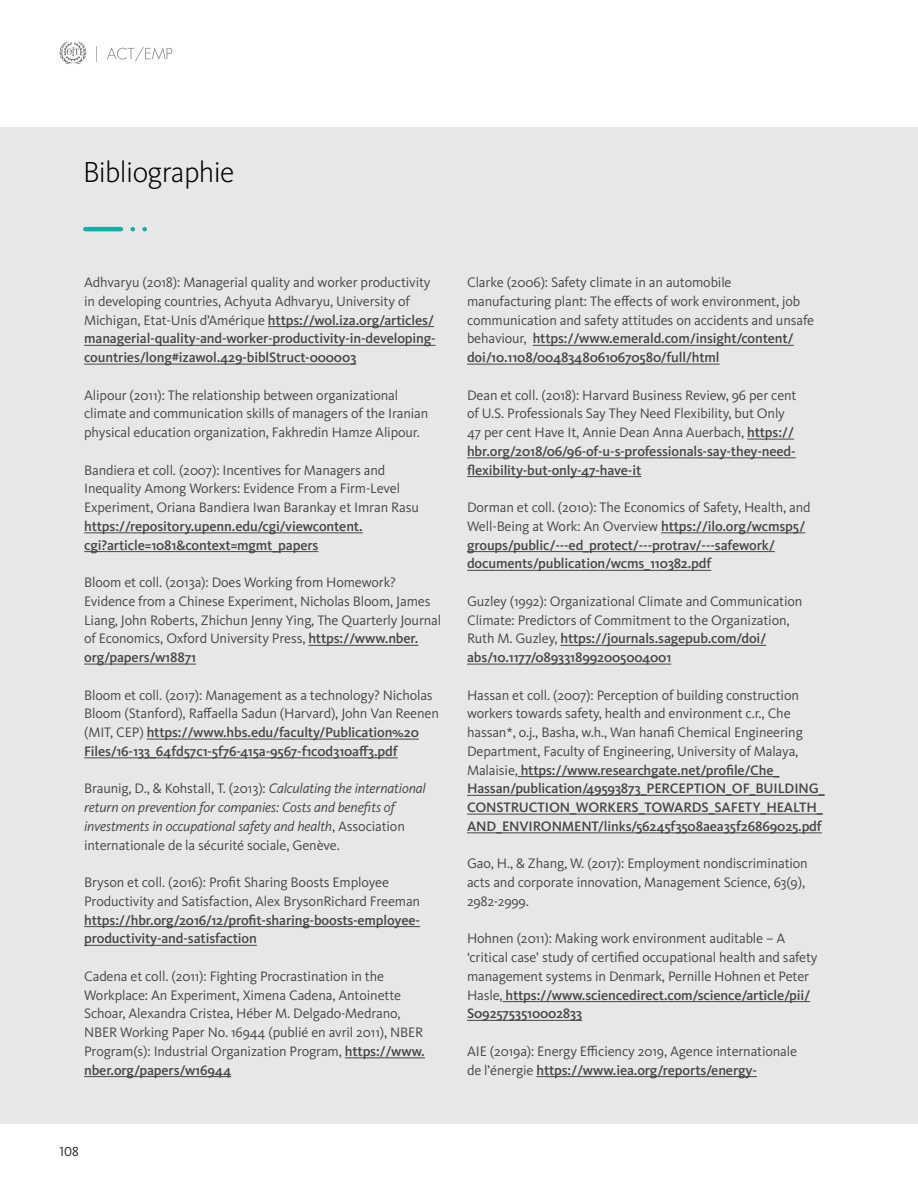
<style>
.page{position:relative;width:918px;height:1188px;background:#fff}
.page>*{position:absolute;margin:0;border:0;box-sizing:border-box;transform-origin:0 0}
.t1{font:300 30px "Kievit OT";letter-spacing:-.02em;color:#000}
.t2{font:14.25px/18.8px "Kievit OT";letter-spacing:-.01em;color:#454647}
.t3{font:500 14.25px/18.8px "Kievit OT";letter-spacing:-.01em;color:#454647}
.t4{font:italic 14.25px/18.8px "Kievit OT";letter-spacing:-.01em;color:#454647}
.t5{font:13.5px "Kievit OT";color:#20232b}
.s1{font-weight:500}
.s2{font-style:normal}
.s3{font-weight:400}
</style>
<div class="page">
<div style="left:0;top:128px;width:918px;height:996px;background:#e6e7e9"></div>
<hr style="left:268px;top:326px;width:166px;height:1px;background:#454647">
<hr style="left:84px;top:345px;width:352px;height:1px;background:#454647">
<hr style="left:84px;top:364px;width:272px;height:1px;background:#454647">
<hr style="left:84px;top:533px;width:279px;height:1px;background:#454647">
<hr style="left:84px;top:551px;width:234px;height:1px;background:#454647">
<hr style="left:308px;top:645px;width:110px;height:1px;background:#454647">
<hr style="left:84px;top:664px;width:112px;height:1px;background:#454647">
<hr style="left:147px;top:739px;width:272px;height:1px;background:#454647">
<hr style="left:84px;top:758px;width:314px;height:1px;background:#454647">
<hr style="left:84px;top:926px;width:336px;height:1px;background:#454647">
<hr style="left:84px;top:945px;width:173px;height:1px;background:#454647">
<hr style="left:345px;top:1058px;width:80px;height:1px;background:#454647">
<hr style="left:84px;top:1076px;width:147px;height:1px;background:#454647">
<hr style="left:533px;top:345px;width:261px;height:1px;background:#454647">
<hr style="left:467px;top:364px;width:253px;height:1px;background:#454647">
<hr style="left:747px;top:439px;width:47px;height:1px;background:#454647">
<hr style="left:467px;top:458px;width:329px;height:1px;background:#454647">
<hr style="left:467px;top:476px;width:174px;height:1px;background:#454647">
<hr style="left:661px;top:533px;width:144px;height:1px;background:#454647">
<hr style="left:467px;top:551px;width:308px;height:1px;background:#454647">
<hr style="left:467px;top:570px;width:244px;height:1px;background:#454647">
<hr style="left:560px;top:645px;width:206px;height:1px;background:#454647">
<hr style="left:467px;top:664px;width:204px;height:1px;background:#454647">
<hr style="left:518px;top:776px;width:261px;height:1px;background:#454647">
<hr style="left:467px;top:795px;width:357px;height:1px;background:#454647">
<hr style="left:467px;top:814px;width:356px;height:1px;background:#454647">
<hr style="left:467px;top:833px;width:355px;height:1px;background:#454647">
<hr style="left:503px;top:1001px;width:307px;height:1px;background:#454647">
<hr style="left:467px;top:1020px;width:115px;height:1px;background:#454647">
<hr style="left:536px;top:1076px;width:221px;height:1px;background:#454647">
<hr style="left:85px;top:227px;width:36px;height:4px;background:#11b1a8">
<svg style="left:131px;top:227px;width:4px;height:4px"></svg>
<svg style="left:142px;top:227px;width:5px;height:4px"></svg>
<svg style="left:59px;top:42px;width:28px;height:22px"></svg>
<svg style="left:107px;top:47px;width:65px;height:14px"></svg>
<svg style="left:96px;top:46px;width:1px;height:15px"></svg>
<p class="t1" style="left:83px;top:154px;width:153px">Bibliographie</p>
<p class="t2" style="left:84px;top:273px;width:353px">Adhvaryu (2018): Managerial quality and worker productivity in developing countries, Achyuta Adhvaryu, University of Michigan, Etat-Unis d’Amérique <span class="s1">https://wol.iza.org/articles/ managerial-quality-and-worker-productivity-in-developing&shy;countries/long#izawol.429-biblStruct-000003</span></p>
<p class="t2" style="left:84px;top:385px;width:346px">Alipour (2011): The relationship between organizational climate and communication skills of managers of the Iranian physical education organization, Fakhredin Hamze Alipour.</p>
<p class="t2" style="left:84px;top:460px;width:336px">Bandiera et coll. (2007): Incentives for Managers and<br>Inequality Among Workers: Evidence From a Firm-Level<br>Experiment, Oriana Bandiera Iwan Barankay et Imran Rasu</p>
<p class="t3" style="left:84px;top:517px;width:280px">https://repository.upenn.edu/cgi/viewcontent. cgi?article=1081&amp;context=mgmt_papers</p>
<p class="t2" style="left:84px;top:573px;width:359px">Bloom et coll. (2013a): Does Working from Homework?<br>Evidence from a Chinese Experiment, Nicholas Bloom, James Liang, John Roberts, Zhichun Jenny Ying, The Quarterly Journal of Economics, Oxford University Press, <span class="s1">https://www.nber. org/papers/w18871</span></p>
<p class="t2" style="left:84px;top:685px;width:356px">Bloom et coll. (2017): Management as a technology? Nicholas Bloom (Stanford), Raffaella Sadun (Harvard), John Van Reenen (MIT, CEP) <span class="s1">https://www.hbs.edu/faculty/Publication%20<br>Files/16-133_64fd57c1-5f76-415a-9567-f1c0d310aff3.pdf</span></p>
<p class="t4" style="left:84px;top:779px;width:343px"><span class="s2">Braunig, D., &amp; Kohstall, T. (2013):</span> Calculating the international return on prevention for companies: Costs and benefits of investments in occupational safety and health<span class="s2">, Association internationale de la sécurité sociale, Genève.</span></p>
<p class="t2" style="left:84px;top:873px;width:338px">Bryson et coll. (2016): Profit Sharing Boosts Employee Productivity and Satisfaction, Alex BrysonRichard Freeman <span class="s1">https://hbr.org/2016/12/profit-sharing-boosts-employee&shy;productivity-and-satisfaction</span></p>
<p class="t2" style="left:84px;top:967px;width:342px">Cadena et coll. (2011): Fighting Procrastination in the Workplace: An Experiment, Ximena Cadena, Antoinette Schoar, Alexandra Cristea, Héber M. Delgado-Medrano, NBER Working Paper No. 16944 (publié en avril 2011), NBER Program(s): Industrial Organization Program, <span class="s1">https://www. nber.org/papers/w16944</span></p>
<p class="t2" style="left:467px;top:273px;width:349px">Clarke (2006): Safety climate in an automobile manufacturing plant: The effects of work environment, job communication and safety attitudes on accidents and unsafe behaviour, <span class="s1">https://www.emerald.com/insight/content/ doi/10.1108/00483480610670580/full/html</span></p>
<p class="t2" style="left:467px;top:385px;width:331px">Dean et coll. (2018): Harvard Business Review, 96 per cent of U.S. Professionals Say They Need Flexibility, but Only 47 per cent Have It, Annie Dean Anna Auerbach, <span class="s1">https:// hbr.org/2018/06/96-of-u-s-professionals-say-they-need&shy;flexibility-but-only-47-have-it</span></p>
<p class="t3" style="left:467px;top:498px;width:345px"><span class="s3">Dorman et coll. (2010): The Economics of Safety, Health, and Well-Being at Work: An Overview</span> https://ilo.org/wcmsp5/ groups/public/---ed_protect/---protrav/---safework/ documents/publication/wcms_110382.pdf</p>
<p class="t2" style="left:467px;top:592px;width:337px">Guzley (1992): Organizational Climate and Communication Climate: Predictors of Commitment to the Organization, Ruth M. Guzley, <span class="s1">https://journals.sagepub.com/doi/ abs/10.1177/0893318992005004001</span></p>
<p class="t2" style="left:467px;top:685px;width:359px">Hassan et coll. (2007): Perception of building construction workers towards safety, health and environment c.r., Che hassan*, o.j., Basha, w.h., Wan hanafi Chemical Engineering Department, Faculty of Engineering, University of Malaya, Malaisie, <span class="s1">https://www.researchgate.net/profile/Che_ Hassan/publication/49593873_PERCEPTION_OF_BUILDING_ CONSTRUCTION_WORKERS_TOWARDS_SAFETY_HEALTH_ AND_ENVIRONMENT/links/56245f3508aea35f26869025.pdf</span></p>
<p class="t2" style="left:467px;top:854px;width:342px">Gao, H., &amp; Zhang, W. (2017): Employment nondiscrimination acts and corporate innovation, Management Science, 63(9),<br>2982-2999.</p>
<p class="t2" style="left:467px;top:929px;width:352px">Hohnen (2011): Making work environment auditable – A ‘critical case’ study of certified occupational health and safety management systems in Denmark, Pernille Hohnen et Peter Hasle, <span class="s1">https://www.sciencedirect.com/science/article/pii/ S0925753510002833</span></p>
<p class="t2" style="left:467px;top:1042px;width:332px">AIE (2019a): Energy Efficiency 2019, Agence internationale de l’énergie <span class="s1">https://www.iea.org/reports/energy-</span></p>
<p class="t5" style="left:60px;top:1143px;width:21px">108</p>
</div>
